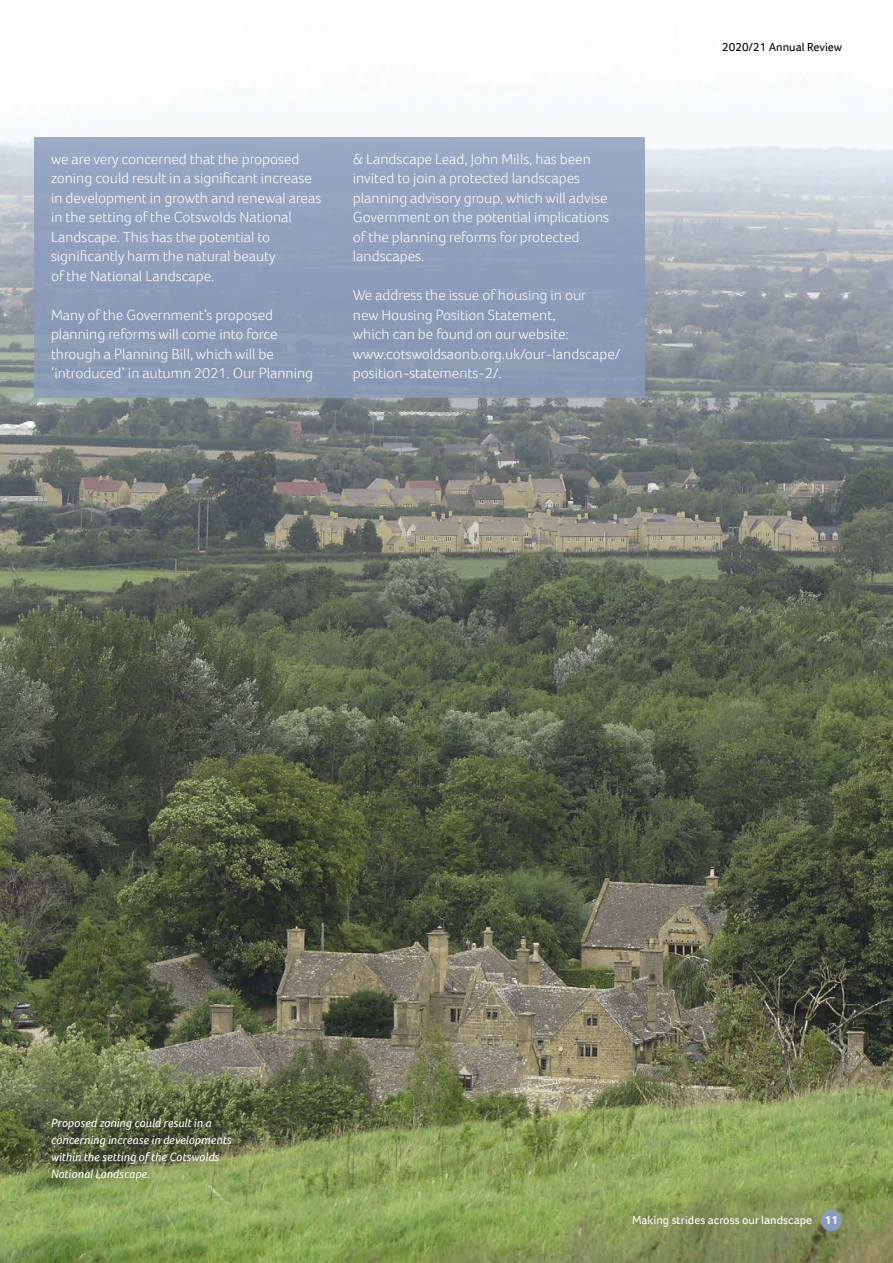
<style>
.page{position:relative;width:893px;height:1263px;background:#fff}
.page>*{position:absolute;margin:0;border:0;box-sizing:border-box;transform-origin:0 0}
.t1{font:300 15px/19.5px "Foco";color:#fff}
.t2{font:italic 12.3px/17px "Foco";color:#fff}
.t3{font:12px "Foco";color:#fff}
.t4{font:12px "Foco";color:#000}
.s1{font-weight:700}
</style>
<div class="page">
<img style="left:1px;top:137px;width:892px;height:1126px">
<div style="left:821px;top:1210px;width:21px;height:21px;background:#8a9bbb;border-radius:50%"></div>
<div style="left:34px;top:137px;width:611px;height:261px;background:#8a9bbb"></div>
<svg style="left:39px;top:1106px;width:206px;height:86px;background:#647046"></svg>
<p class="t1" style="left:51px;top:149px;width:272px">we are very concerned that the proposed zoning could result in a significant increase in development in growth and renewal areas in the setting of the Cotswolds National Landscape. This has the potential to significantly harm the natural beauty<br>of the National Landscape.</p>
<p class="t1" style="left:51px;top:305px;width:264px">Many of the Government’s proposed planning reforms will come into force through a Planning Bill, which will be ‘introduced’ in autumn 2021. Our Planning</p>
<p class="t1" style="left:353px;top:149px;width:258px">&amp; Landscape Lead, John Mills, has been invited to join a protected landscapes planning advisory group, which will advise Government on the potential implications of the planning reforms for protected landscapes.</p>
<p class="t1" style="left:353px;top:285px;width:269px">We address the issue of housing in our<br>new Housing Position Statement,<br>which can be found on our website: www.cotswoldsaonb.org.uk/our-landscape/ position-statements-2/.</p>
<p class="t4" style="left:722px;top:39px;width:121px">2020/21 Annual Review</p>
<p class="t2" style="left:51px;top:1114px;width:182px">Proposed zoning could result in a concerning increase in developments within the setting of the Cotswolds<br>National Landscape.</p>
<p class="t3" style="left:632px;top:1212px;width:207px">Making strides across our landscape <span class="s1">11</span></p>
</div>
